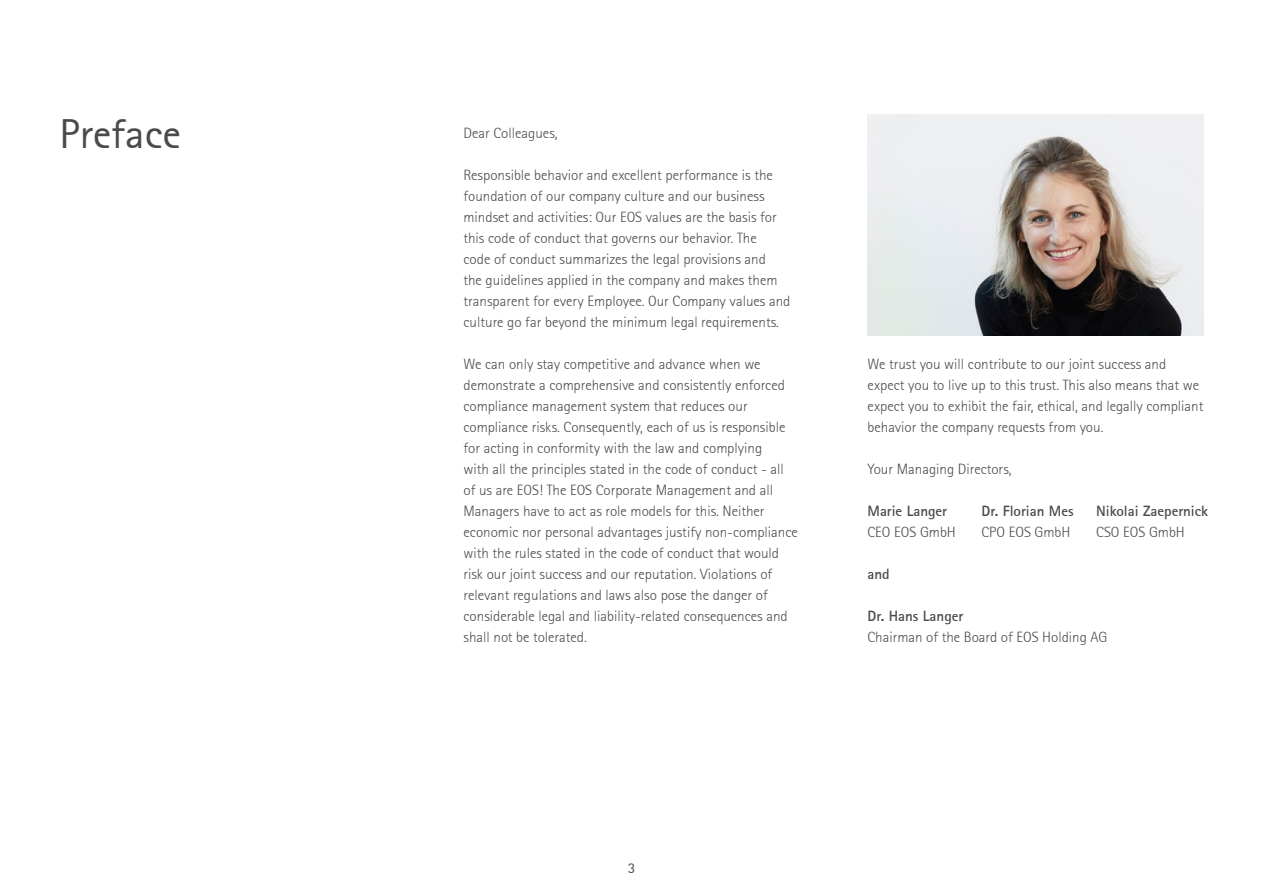
<style>
.page{position:relative;width:1263px;height:893px;background:#fff}
.page>*{position:absolute;margin:0;border:0;box-sizing:border-box;transform-origin:0 0}
.t1{font:42px "Rotis San Ser T";color:#4a4a49}
.t2{font:15px/21px "Rotis San Ser T Ligh";color:#4a4a49}
.t3{font:700 15px "Rotis San Ser T";color:#4a4a49}
.t4{font:15px "Rotis San Ser T";color:#4a4a49}
</style>
<div class="page">
<img style="left:867px;top:115px;width:336px;height:221px">
<h1 class="t1" style="left:60px;top:109px;width:123px">Preface</h1>
<p class="t2" style="left:463px;top:122px;width:96px">Dear Colleagues,</p>
<p class="t2" style="left:463px;top:164px;width:328px">Responsible behavior and excellent performance is the foundation of our company culture and our business mindset and activities: Our EOS values are the basis for this code of conduct that governs our behavior. The<br>code of conduct summarizes the legal provisions and<br>the guidelines applied in the company and makes them transparent for every Employee. Our Company values and culture go far beyond the minimum legal requirements.</p>
<p class="t2" style="left:463px;top:353px;width:336px">We can only stay competitive and advance when we demonstrate a comprehensive and consistently enforced compliance management system that reduces our compliance risks. Consequently, each of us is responsible for acting in conformity with the law and complying<br>with all the principles stated in the code of conduct - all of us are EOS! The EOS Corporate Management and all Managers have to act as role models for this. Neither economic nor personal advantages justify non-compliance with the rules stated in the code of conduct that would risk our joint success and our reputation. Violations of relevant regulations and laws also pose the danger of considerable legal and liability-related consequences and shall not be tolerated.</p>
<p class="t2" style="left:867px;top:353px;width:337px">We trust you will contribute to our joint success and expect you to live up to this trust. This also means that we expect you to exhibit the fair, ethical, and legally compliant behavior the company requests from you.</p>
<p class="t2" style="left:867px;top:458px;width:146px">Your Managing Directors,</p>
<p class="t3" style="left:867px;top:501px;width:81px">Marie Langer</p>
<p class="t2" style="left:867px;top:521px;width:90px">CEO EOS GmbH</p>
<p class="t3" style="left:981px;top:501px;width:94px">Dr. Florian Mes</p>
<p class="t2" style="left:981px;top:521px;width:90px">CPO EOS GmbH</p>
<p class="t3" style="left:1096px;top:501px;width:113px">Nikolai Zaepernick</p>
<p class="t2" style="left:1096px;top:521px;width:90px">CSO EOS GmbH</p>
<p class="t3" style="left:867px;top:564px;width:24px">and</p>
<p class="t3" style="left:867px;top:606px;width:97px">Dr. Hans Langer</p>
<p class="t2" style="left:867px;top:626px;width:241px">Chairman of the Board of EOS Holding AG</p>
<p class="t4" style="left:628px;top:859px;width:9px">3</p>
</div>
